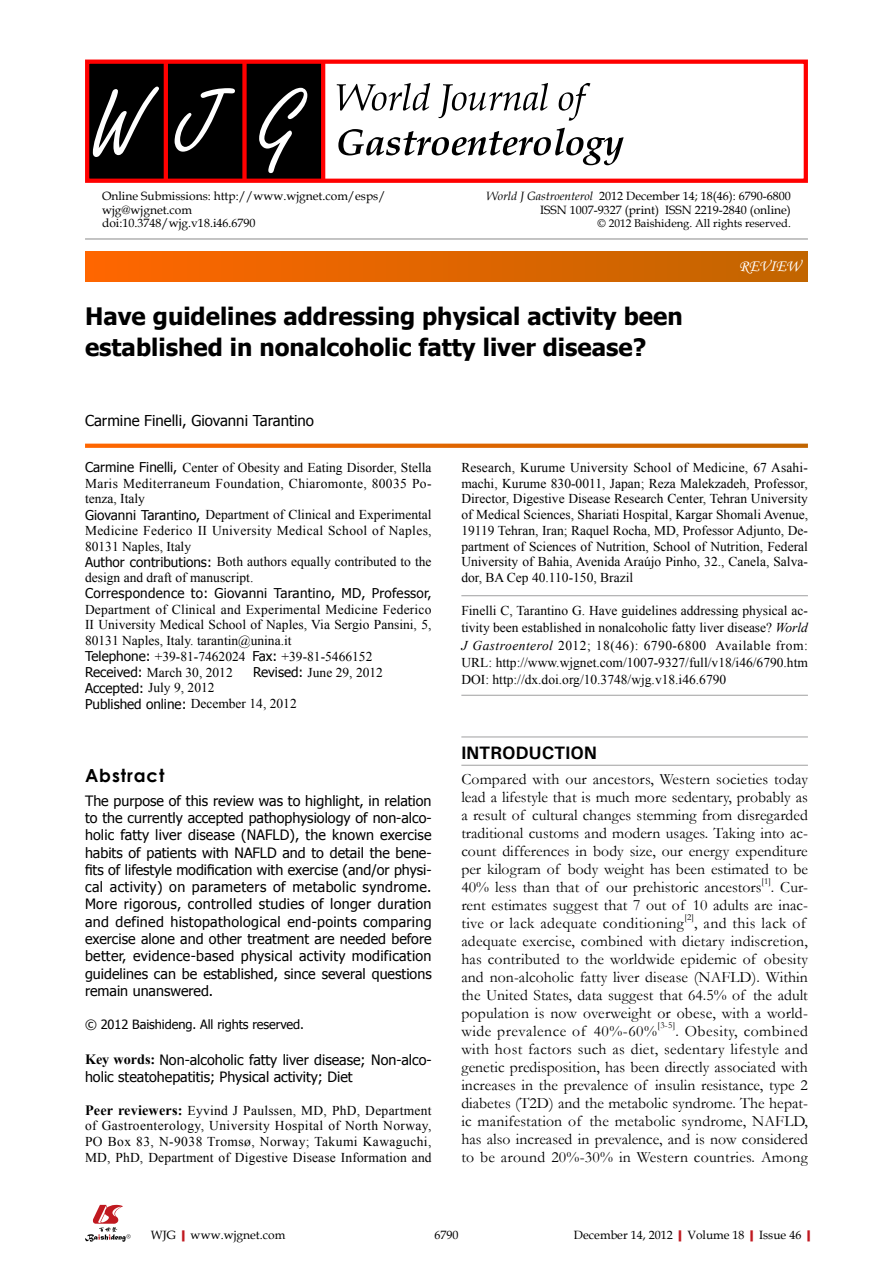
<style>
.page{position:relative;width:893px;height:1263px;background:#fff}
.page>*{position:absolute;margin:0;border:0;box-sizing:border-box;transform-origin:0 0}
.t1{font:700 24px/31.5px "Tahoma";color:#000}
.t2{font:700 18px "Univers";color:#000}
.t3{font:700 18px "Century Gothic";letter-spacing:.05em;color:#000}
.t4{font:16.5px "Monotype Corsiva";color:#fff}
.t5{font:15.75px/18px "Garamond";letter-spacing:.01em;color:#000;text-align:justify}
.t6{font:15px "Tahoma";color:#000}
.t7{font:14.25px/17.2px "Tahoma";color:#000;text-align:justify}
.t8{font:13.5px/15.8px "Times New Roman";color:#000;text-align:justify}
.t9{font:13.5px "Tahoma";letter-spacing:.02em;color:#000}
.t10{font:13.5px "Tahoma";color:#000}
.t11{font:12.75px "Tahoma";letter-spacing:-.005em;color:#000}
.t12{font:12px/13.5px "Book Antiqua";color:#000;text-align:right}
.t13{font:11.25px "Book Antiqua";color:#000}
.t14{font:9.15px "Garamond";color:#000}
.s1{font-style:italic}
.s2{font-family:"Tahoma"}
.s3{font-family:"Times New Roman"}
.s4{font-family:"Times New Roman";font-weight:700}
.s5{font-weight:700;font-size:14.25px}
.s6{font-weight:700;color:#c01920}
</style>
<div class="page">
<div style="left:85px;top:252px;width:723px;height:29px;background:linear-gradient(to right,#f60,#c16500)"></div>
<hr style="left:85px;top:239px;width:723px;height:1px;background:#898989">
<div style="left:87px;top:61px;width:236px;height:121px;background:#000"></div>
<hr style="left:164px;top:61px;width:4px;height:121px;background:#f00">
<div style="left:242px;top:61px;width:5px;height:121px;background:#f00"></div>
<hr style="left:321px;top:61px;width:4px;height:121px;background:#f00">
<div style="left:85px;top:60px;width:723px;height:123px;border:4px solid #f00"></div>
<svg style="left:259px;top:88px;width:48px;height:85px"></svg>
<svg style="left:175px;top:88px;width:60px;height:64px"></svg>
<svg style="left:93px;top:87px;width:66px;height:70px"></svg>
<svg style="left:337px;top:83px;width:253px;height:38px"></svg>
<svg style="left:338px;top:128px;width:286px;height:37px"></svg>
<svg style="left:85px;top:444px;width:723px;height:4px"></svg>
<svg style="left:85px;top:1205px;width:46px;height:37px"></svg>
<hr style="left:461px;top:595px;width:347px;height:1px;background:#9f9fa0">
<hr style="left:461px;top:695px;width:347px;height:1px;background:#9f9fa0">
<hr style="left:461px;top:737px;width:347px;height:1px;background:#9f9fa0">
<hr style="left:461px;top:765px;width:347px;height:1px;background:#9f9fa0">
<p class="t12" style="left:102px;top:189px;width:285px;text-align:left">Online Submissions: http://www.wjgnet.com/esps/ wjg@wjgnet.com<br>doi:10.3748/wjg.v18.i46.6790</p>
<p class="t12" style="left:486px;top:189px;width:306px"><span class="s1">World J Gastroenterol</span> 2012 December 14; 18(46): 6790-6800<br>ISSN 1007-9327 (print) ISSN 2219-2840 (online)</p>
<p class="t13" style="left:598px;top:215px;width:195px">© 2012 Baishideng. All rights reserved.</p>
<p class="t4" style="left:739px;top:256px;width:63px">REVIEW</p>
<h1 class="t1" style="left:85px;top:298px;width:599px">Have guidelines addressing physical activity been established in nonalcoholic fatty liver disease?</h1>
<p class="t6" style="left:85px;top:410px;width:231px">Carmine Finelli, Giovanni Tarantino</p>
<p class="t8" style="left:85px;top:459px;width:348px;text-align:left"><span class="s2">Carmine Finelli,</span> Center of Obesity and Eating Disorder, Stella Maris Mediterraneum Foundation, Chiaromonte, 80035 Po&shy;tenza, Italy<br><span class="s2">Giovanni Tarantino,</span> Department of Clinical and Experimental Medicine Federico II University Medical School of Naples, 80131 Naples, Italy<br><span class="s2">Author contributions:</span> Both authors equally contributed to the design and draft of manuscript.</p>
<p class="t9" style="left:85px;top:584px;width:348px">Correspondence to: Giovanni Tarantino, MD, Professor,</p>
<p class="t8" style="left:85px;top:601px;width:348px;text-align:left">Department of Clinical and Experimental Medicine Federico II University Medical School of Naples, Via Sergio Pansini, 5, 80131 Naples, Italy. tarantin@unina.it<br><span class="s2">Telephone:</span> +39-81-7462024 <span class="s2">Fax:</span> +39-81-5466152<br><span class="s2">Received:</span> March 30, 2012</p>
<p class="t8" style="left:253px;top:664px;width:132px"><span class="s2">Revised:</span> June 29, 2012</p>
<p class="t8" style="left:85px;top:680px;width:131px"><span class="s2">Accepted:</span> July 9, 2012</p>
<p class="t10" style="left:85px;top:695px;width:213px">Published online: <span class="s3">December 14, 2012</span></p>
<h2 class="t3" style="left:85px;top:762px;width:81px">Abstract</h2>
<p class="t7" style="left:85px;top:791px;width:348px">The purpose of this review was to highlight, in relation to the currently accepted pathophysiology of non-alco&shy;holic fatty liver disease (NAFLD), the known exercise habits of patients with NAFLD and to detail the bene&shy;fits of lifestyle modification with exercise (and/or physi&shy;cal activity) on parameters of metabolic syndrome.<br>More rigorous, controlled studies of longer duration and defined histopathological end-points comparing exercise alone and other treatment are needed before better, evidence-based physical activity modification guidelines can be established, since several questions remain unanswered.</p>
<p class="t11" style="left:85px;top:1016px;width:221px">© 2012 Baishideng. All rights reserved.</p>
<p class="t7" style="left:85px;top:1050px;width:348px"><span class="s4">Key words:</span> Non-alcoholic fatty liver disease; Non-alco&shy;holic steatohepatitis; Physical activity; Diet</p>
<p class="t8" style="left:85px;top:1102px;width:348px"><span class="s5">Peer reviewers:</span> Eyvind J Paulssen, MD, PhD, Department of Gastroenterology, University Hospital of North Norway, PO Box 83, N-9038 Tromsø, Norway; Takumi Kawaguchi, MD, PhD, Department of Digestive Disease Information and</p>
<p class="t8" style="left:461px;top:459px;width:348px">Research, Kurume University School of Medicine, 67 Asahi&shy;machi, Kurume 830-0011, Japan; Reza Malekzadeh, Professor, Director, Digestive Disease Research Center, Tehran University of Medical Sciences, Shariati Hospital, Kargar Shomali Avenue, 19119 Tehran, Iran; Raquel Rocha, MD, Professor Adjunto, De&shy;partment of Sciences of Nutrition, School of Nutrition, Federal University of Bahia, Avenida Araújo Pinho, 32., Canela, Salva&shy;dor, BA Cep 40.110-150, Brazil</p>
<p class="t8" style="left:461px;top:602px;width:348px;line-height:17.2px">Finelli C, Tarantino G. Have guidelines addressing physical ac&shy;tivity been established in nonalcoholic fatty liver disease? <span class="s1">World J Gastroenterol</span> 2012; 18(46): 6790-6800 Available from:<br>URL: http://www.wjgnet.com/1007-9327/full/v18/i46/6790.htm DOI: http://dx.doi.org/10.3748/wjg.v18.i46.6790</p>
<h2 class="t2" style="left:461px;top:742px;width:137px">INTRODUCTION</h2>
<p class="t5" style="left:461px;top:770px;width:348px">Compared with our ancestors, Western societies today lead a lifestyle that is much more sedentary, probably as a result of cultural changes stemming from disregarded traditional customs and modern usages. Taking into ac&shy;count differences in body size, our energy expenditure per kilogram of body weight has been estimated to be 40% less than that of our prehistoric ancestors</p>
<p class="t14" style="left:762px;top:875px;width:11px">[1]</p>
<p class="t5" style="left:461px;top:878px;width:348px;text-indent:310px">. Cur&shy;rent estimates suggest that 7 out of 10 adults are inac&shy;tive or lack adequate conditioning</p>
<p class="t14" style="left:684px;top:911px;width:11px">[2]</p>
<p class="t5" style="left:461px;top:914px;width:348px;text-align:left;text-indent:233px">, and this lack of adequate exercise, combined with dietary indiscretion, has contributed to the worldwide epidemic of obesity and non-alcoholic fatty liver disease (NAFLD). Within the United States, data suggest that 64.5% of the adult population is now overweight or obese, with a world&shy;wide prevalence of 40%-60%</p>
<p class="t14" style="left:658px;top:1019px;width:19px">[3-5]</p>
<p class="t5" style="left:461px;top:1022px;width:348px;text-indent:214px">. Obesity, combined with host factors such as diet, sedentary lifestyle and genetic predisposition, has been directly associated with increases in the prevalence of insulin resistance, type 2 diabetes (T2D) and the metabolic syndrome. The hepat&shy;ic manifestation of the metabolic syndrome, NAFLD, has also increased in prevalence, and is now considered to be around 20%-30% in Western countries. Among</p>
<p class="t12" style="left:151px;top:1227px;width:136px">WJG<span class="s6">|</span>www.wjgnet.com</p>
<p class="t12" style="left:434px;top:1227px;width:25px">6790</p>
<p class="t12" style="left:574px;top:1227px;width:243px">December 14, 2012<span class="s6">|</span>Volume 18<span class="s6">|</span>Issue 46<span class="s6">|</span></p>
</div>
